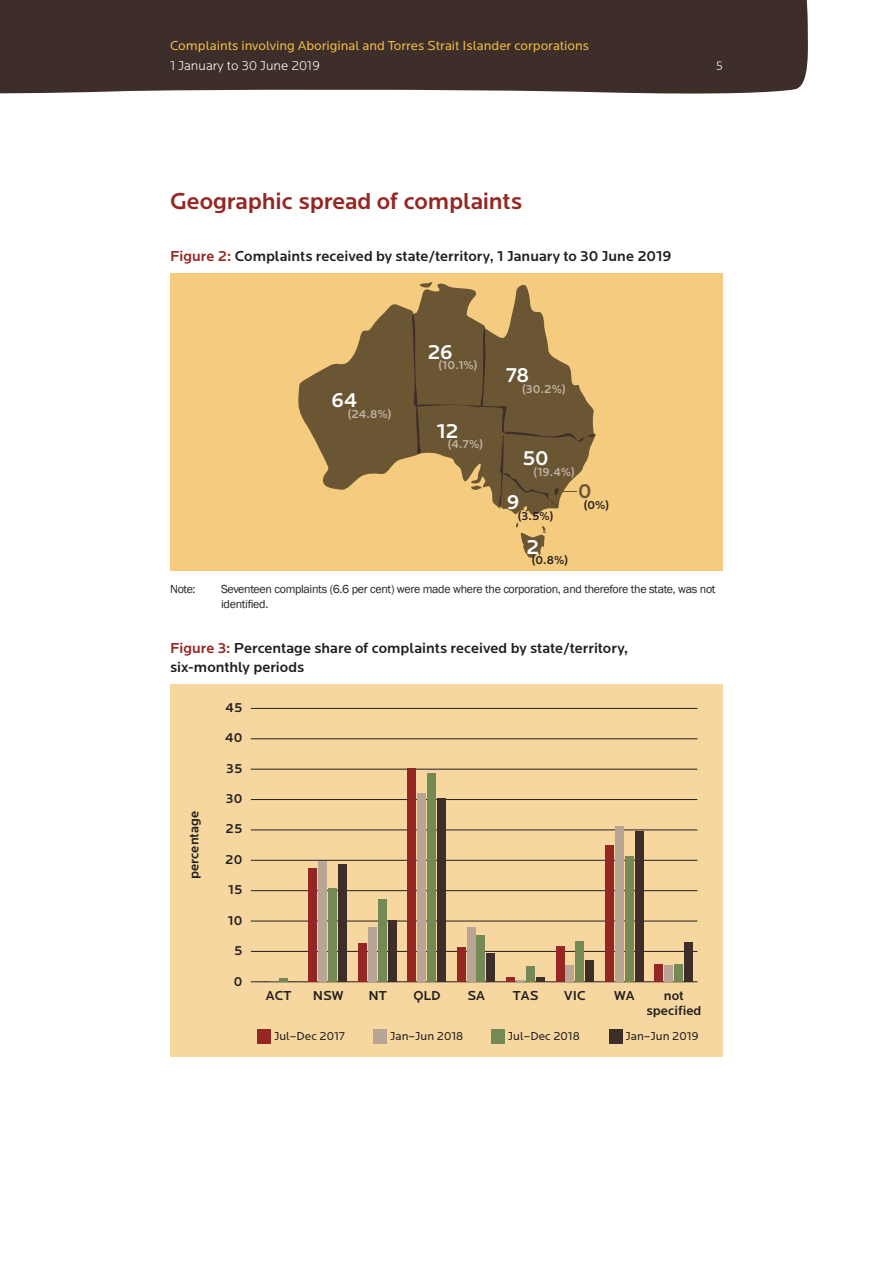
<style>
.page{position:relative;width:893px;height:1263px;background:#fff}
.page>*{position:absolute;margin:0;border:0;box-sizing:border-box;transform-origin:0 0}
.Heading_2{font:500 24px "Locator";letter-spacing:-.005em;color:#942723}
.t1{font:500 21px "Locator";letter-spacing:-.015em;color:#fff}
.t2{font:500 21px "Locator";color:#6b5633}
.Heading_3{font:500 15px/19.5px "Locator";color:#231f20}
.t3{font:13.5px "Locator";color:#edb947}
.t4{font:500 13.5px/15px "Locator";color:#231f20;text-align:center}
.t5{font:300 13.5px "Locator";color:#fff}
.t6{font:300 13.5px "Calibri";color:#fff}
.Notes_with_indent{font:12px/15px "Franklin Gothic";letter-spacing:-.025em;color:#231f20}
.t7{font:12px "Locator";color:#231f20}
.t8{font:500 12px "Locator";color:#c2b1a5}
.t9{font:500 12px "Locator";color:#231f20}
.s1{color:#942723}
</style>
<div class="page">
<div style="left:0;top:0;width:808px;height:94px;background:#3e2e29"></div>
<div style="left:170px;top:273px;width:553px;height:298px;background:#f4cb7f"></div>
<svg style="left:298px;top:282px;width:298px;height:276px"></svg>
<div style="left:170px;top:684px;width:553px;height:373px;background:#f6d79f"></div>
<div style="left:373px;top:1030px;width:14px;height:14px;background:#b8a596"></div>
<div style="left:257px;top:1030px;width:14px;height:14px;background:#942723"></div>
<div style="left:609px;top:1030px;width:13px;height:14px;background:#3e2e29"></div>
<div style="left:491px;top:1030px;width:14px;height:14px;background:#748953"></div>
<hr style="left:251px;top:981px;width:446px;height:1px;background:#231f20">
<hr style="left:251px;top:951px;width:446px;height:1px;background:#231f20">
<hr style="left:251px;top:921px;width:446px;height:1px;background:#231f20">
<hr style="left:251px;top:890px;width:446px;height:1px;background:#231f20">
<hr style="left:251px;top:860px;width:446px;height:1px;background:#231f20">
<hr style="left:251px;top:830px;width:446px;height:1px;background:#231f20">
<hr style="left:251px;top:799px;width:446px;height:1px;background:#231f20">
<hr style="left:251px;top:769px;width:446px;height:1px;background:#231f20">
<hr style="left:251px;top:738px;width:446px;height:1px;background:#231f20">
<hr style="left:251px;top:708px;width:446px;height:1px;background:#231f20">
<div style="left:338px;top:864px;width:9px;height:118px;background:#3e2e29"></div>
<div style="left:388px;top:920px;width:8px;height:62px;background:#3e2e29"></div>
<div style="left:437px;top:798px;width:9px;height:184px;background:#3e2e29"></div>
<div style="left:486px;top:953px;width:9px;height:29px;background:#3e2e29"></div>
<div style="left:536px;top:977px;width:9px;height:5px;background:#3e2e29"></div>
<div style="left:585px;top:961px;width:9px;height:21px;background:#3e2e29"></div>
<div style="left:635px;top:831px;width:8px;height:151px;background:#3e2e29"></div>
<div style="left:684px;top:942px;width:9px;height:40px;background:#3e2e29"></div>
<div style="left:417px;top:793px;width:9px;height:189px;background:#b8a596"></div>
<div style="left:318px;top:861px;width:9px;height:121px;background:#b8a596"></div>
<div style="left:368px;top:928px;width:9px;height:54px;background:#b8a596"></div>
<div style="left:467px;top:928px;width:8px;height:54px;background:#b8a596"></div>
<svg style="left:516px;top:980px;width:9px;height:2px"></svg>
<div style="left:565px;top:965px;width:9px;height:17px;background:#b8a596"></div>
<div style="left:615px;top:826px;width:9px;height:156px;background:#b8a596"></div>
<div style="left:664px;top:965px;width:9px;height:17px;background:#b8a596"></div>
<div style="left:309px;top:868px;width:8px;height:114px;background:#942723"></div>
<div style="left:358px;top:943px;width:9px;height:39px;background:#942723"></div>
<div style="left:407px;top:769px;width:9px;height:213px;background:#942723"></div>
<div style="left:457px;top:948px;width:9px;height:34px;background:#942723"></div>
<div style="left:506px;top:977px;width:9px;height:5px;background:#942723"></div>
<div style="left:556px;top:946px;width:8px;height:36px;background:#942723"></div>
<div style="left:605px;top:846px;width:9px;height:136px;background:#942723"></div>
<div style="left:654px;top:965px;width:9px;height:17px;background:#942723"></div>
<svg style="left:279px;top:978px;width:9px;height:4px"></svg>
<div style="left:328px;top:888px;width:9px;height:94px;background:#748953"></div>
<div style="left:378px;top:900px;width:9px;height:82px;background:#748953"></div>
<div style="left:427px;top:773px;width:9px;height:209px;background:#748953"></div>
<div style="left:476px;top:936px;width:9px;height:46px;background:#748953"></div>
<div style="left:575px;top:941px;width:9px;height:41px;background:#748953"></div>
<div style="left:625px;top:857px;width:9px;height:125px;background:#748953"></div>
<div style="left:674px;top:965px;width:9px;height:17px;background:#748953"></div>
<div style="left:526px;top:967px;width:9px;height:15px;background:#748953"></div>
<p class="t3" style="left:170px;top:38px;width:421px">Complaints involving Aboriginal and Torres Strait Islander corporations</p>
<p class="t5" style="left:170px;top:59px;width:151px">1 January to 30 June 2019</p>
<p class="t6" style="left:716px;top:58px;width:8px">5</p>
<p class="Heading_2" style="left:170px;top:188px;width:354px">Geographic spread of complaints</p>
<p class="Heading_3" style="left:170px;top:246px;width:503px"><span class="s1">Figure 2:</span> Complaints received by state/territory, 1 January to 30 June 2019</p>
<p class="t1" style="left:331px;top:389px;width:27px">64</p>
<p class="t8" style="left:347px;top:407px;width:46px">(24.8%)</p>
<p class="t1" style="left:427px;top:340px;width:27px">26</p>
<p class="t8" style="left:438px;top:358px;width:41px">(10.1%)</p>
<p class="t1" style="left:437px;top:419px;width:23px">12</p>
<p class="t8" style="left:447px;top:437px;width:38px">(4.7%)</p>
<p class="t1" style="left:506px;top:364px;width:25px">78</p>
<p class="t8" style="left:522px;top:382px;width:46px">(30.2%)</p>
<p class="t1" style="left:522px;top:446px;width:28px">50</p>
<p class="t8" style="left:533px;top:465px;width:44px">(19.4%)</p>
<p class="t1" style="left:507px;top:491px;width:14px">9</p>
<p class="t9" style="left:517px;top:509px;width:38px">(3.5%)</p>
<p class="t1" style="left:526px;top:535px;width:15px">2</p>
<p class="t9" style="left:531px;top:553px;width:39px">(0.8%)</p>
<p class="t2" style="left:578px;top:480px;width:15px">0</p>
<p class="t9" style="left:583px;top:498px;width:28px">(0%)</p>
<p class="Notes_with_indent" style="left:170px;top:581px;width:27px">Note:</p>
<p class="Notes_with_indent" style="left:221px;top:581px;width:496px">Seventeen complaints (6.6 per cent) were made where the corporation, and therefore the state, was not identified.</p>
<p class="Heading_3" style="left:170px;top:638px;width:460px"><span class="s1">Figure 3:</span> Percentage share of complaints received by state/territory, six-monthly periods</p>
<p class="t4" style="left:225px;top:700px;width:18px">45</p>
<p class="t4" style="left:225px;top:731px;width:19px">40</p>
<p class="t4" style="left:226px;top:761px;width:18px">35</p>
<p class="t4" style="left:187px;top:879px;width:70px;rotate:-90deg">percentage</p>
<p class="t4" style="left:226px;top:791px;width:18px">30</p>
<p class="t4" style="left:226px;top:822px;width:18px">25</p>
<p class="t4" style="left:225px;top:852px;width:19px">20</p>
<p class="t4" style="left:228px;top:883px;width:16px">15</p>
<p class="t4" style="left:228px;top:913px;width:16px">10</p>
<p class="t4" style="left:234px;top:944px;width:10px">5</p>
<p class="t4" style="left:234px;top:974px;width:10px">0</p>
<p class="t4" style="left:266px;top:989px;width:27px">ACT</p>
<p class="t4" style="left:313px;top:989px;width:32px">NSW</p>
<p class="t4" style="left:368px;top:989px;width:20px">NT</p>
<p class="t4" style="left:413px;top:989px;width:29px">QLD</p>
<p class="t4" style="left:467px;top:989px;width:19px">SA</p>
<p class="t4" style="left:513px;top:989px;width:27px">TAS</p>
<p class="t4" style="left:564px;top:989px;width:23px">VIC</p>
<p class="t4" style="left:614px;top:989px;width:22px">WA</p>
<p class="t7" style="left:274px;top:1029px;width:72px">Jul–Dec 2017</p>
<p class="t7" style="left:390px;top:1029px;width:75px">Jan–Jun 2018</p>
<p class="t7" style="left:508px;top:1030px;width:73px">Jul–Dec 2018</p>
<p class="t7" style="left:626px;top:1029px;width:75px">Jan–Jun 2019</p>
<p class="t4" style="left:646px;top:989px;width:56px">not specified</p>
</div>
